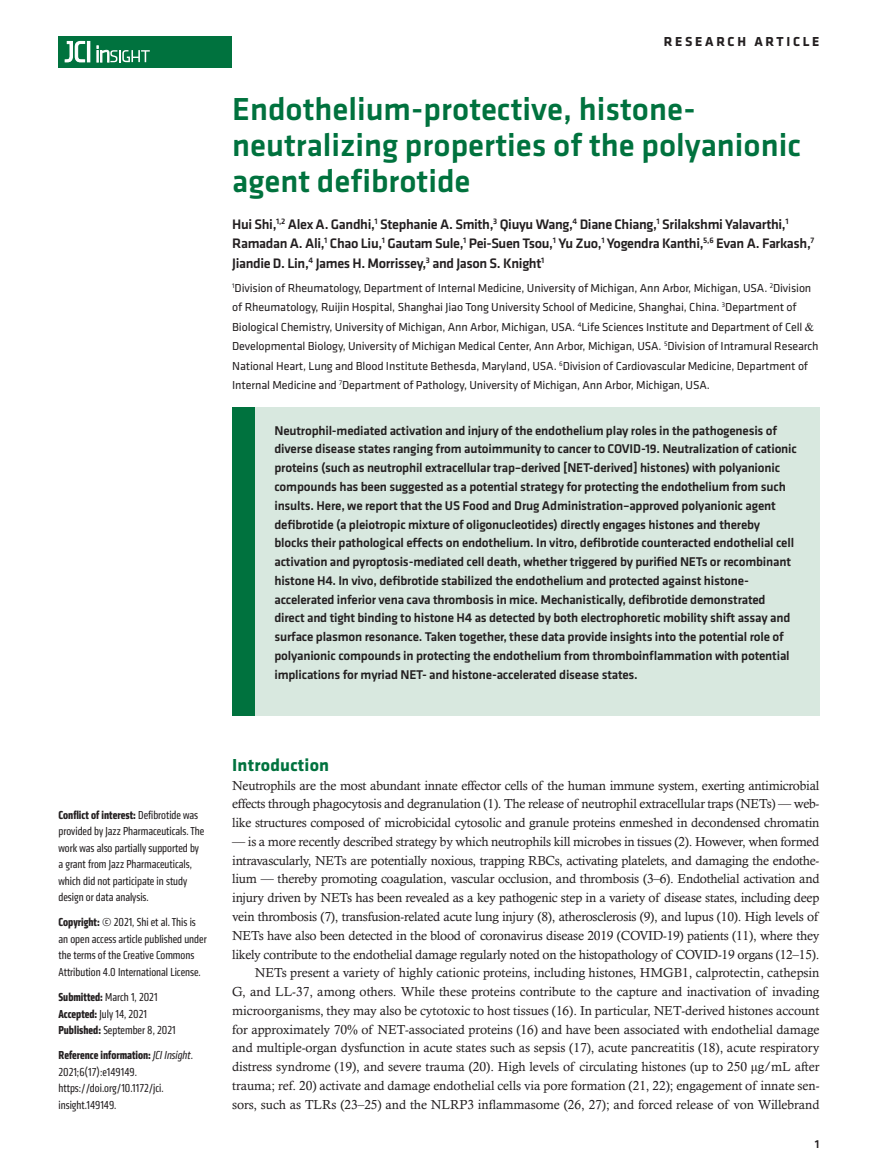
<style>
.page{position:relative;width:878px;height:1175px;background:#fff}
.page>*{position:absolute;margin:0;border:0;box-sizing:border-box;transform-origin:0 0}
.t1{font:500 33px/36px "Klavika Basic";color:#00723e}
.t2{font:700 18px "Klavika";letter-spacing:.01em;color:#00723e}
.t3{font:500 14.25px/19.5px "Klavika Basic";letter-spacing:-.025em;color:#231f20}
.t4{font:700 13.5px "Klavika Basic";letter-spacing:.2em;color:#231f20}
.t5{font:13.2px/18.8px "Calisto MT Std";letter-spacing:-.02em;color:#231f20;text-align:justify}
.t6{font:500 13.2px/18.8px "Klavika Basic";letter-spacing:-.015em;color:#231f20}
.t7{font:12px/19.5px "Klavika";letter-spacing:-.01em;color:#231f20}
.t8{font:condensed 12px/16.5px "Klavika";color:#231f20}
.t9{font:500 12px "Klavika Basic";color:#231f20}
.s1{font-family:"Times New Roman"}
.s2{font-weight:700}
.s3{font-style:italic}
</style>
<div class="page">
<div style="left:59px;top:36px;width:173px;height:31px;background:#00723e"></div>
<hr style="left:87px;top:41px;width:3px;height:21px;background:#fff">
<svg style="left:64px;top:41px;width:21px;height:22px"></svg>
<svg style="left:97px;top:46px;width:53px;height:16px"></svg>
<div style="left:232px;top:408px;width:587px;height:308px;background:#d8e8df"></div>
<div style="left:232px;top:408px;width:22px;height:308px;background:#00723e"></div>
<p class="t4" style="left:663px;top:32px;width:157px">RESEARCH ARTICLE</p>
<h1 class="t1" style="left:232px;top:91px;width:570px">Endothelium-protective, histone&shy;neutralizing properties of the polyanionic agent defibrotide</h1>
<p class="t3" style="left:232px;top:214px;width:583px">Hui Shi,<sup>1,2</sup> Alex A. Gandhi,<sup>1</sup> Stephanie A. Smith,<sup>3</sup> Qiuyu Wang,<sup>4</sup> Diane Chiang,<sup>1</sup> Srilakshmi Yalavarthi,<sup>1<br></sup>Ramadan A. Ali,<sup>1</sup> Chao Liu,<sup>1</sup> Gautam Sule,<sup>1</sup> Pei-Suen Tsou,<sup>1</sup> Yu Zuo,<sup>1</sup> Yogendra Kanthi,<sup>5,6</sup> Evan A. Farkash,<sup>7<br></sup>Jiandie D. Lin,<sup>4</sup> James H. Morrissey,<sup>3</sup> and Jason S. Knight<sup>1</sup></p>
<p class="t7" style="left:232px;top:277px;width:588px"><sup>1</sup>Division of Rheumatology, Department of Internal Medicine, University of Michigan, Ann Arbor, Michigan, USA. <sup>2</sup>Division of Rheumatology, Ruijin Hospital, Shanghai Jiao Tong University School of Medicine, Shanghai, China. <sup>3</sup>Department of Biological Chemistry, University of Michigan, Ann Arbor, Michigan, USA. <sup>4</sup>Life Sciences Institute and Department of Cell <span class="s1">&amp; </span>Developmental Biology, University of Michigan Medical Center, Ann Arbor, Michigan, USA. <sup>5</sup>Division of Intramural Research National Heart, Lung and Blood Institute Bethesda, Maryland, USA. <sup>6</sup>Division of Cardiovascular Medicine, Department of Internal Medicine and <sup>7</sup>Department of Pathology, University of Michigan, Ann Arbor, Michigan, USA.</p>
<p class="t6" style="left:274px;top:420px;width:524px">Neutrophil-mediated activation and injury of the endothelium play roles in the pathogenesis of diverse disease states ranging from autoimmunity to cancer to COVID-19. Neutralization of cationic proteins (such as neutrophil extracellular trap–derived [NET-derived] histones) with polyanionic compounds has been suggested as a potential strategy for protecting the endothelium from such insults. Here, we report that the US Food and Drug Administration–approved polyanionic agent defibrotide (a pleiotropic mixture of oligonucleotides) directly engages histones and thereby blocks their pathological effects on endothelium. In vitro, defibrotide counteracted endothelial cell activation and pyroptosis-mediated cell death, whether triggered by purified NETs or recombinant histone H4. In vivo, defibrotide stabilized the endothelium and protected against histone&shy;accelerated inferior vena cava thrombosis in mice. Mechanistically, defibrotide demonstrated direct and tight binding to histone H4 as detected by both electrophoretic mobility shift assay and surface plasmon resonance. Taken together, these data provide insights into the potential role of polyanionic compounds in protecting the endothelium from thromboinflammation with potential implications for myriad NET- and histone-accelerated disease states.</p>
<p class="t8" style="left:59px;top:806px;width:147px"><span class="s2">Conflict of interest:</span> Defibrotide was provided by Jazz Pharmaceuticals. The work was also partially supported by a grant from Jazz Pharmaceuticals, which did not participate in study design or data analysis.</p>
<p class="t8" style="left:59px;top:914px;width:150px"><span class="s2">Copyright:</span> © 2021, Shi et al. This is an open access article published under the terms of the Creative Commons Attribution 4.0 International License.</p>
<p class="t8" style="left:59px;top:988px;width:119px"><span class="s2">Submitted:</span> March 1, 2021<br><span class="s2">Accepted:</span> July 14, 2021<br><span class="s2">Published:</span> September 8, 2021</p>
<p class="t8" style="left:59px;top:1046px;width:136px"><span class="s2">Reference information:</span> <span class="s3">JCI Insight</span>.<br>2021;6(17):e149149. https://doi.org/10.1172/jci. insight.149149.</p>
<h2 class="t2" style="left:232px;top:752px;width:98px">Introduction</h2>
<p class="t5" style="left:232px;top:775px;width:588px">Neutrophils are the most abundant innate effector cells of the human immune system, exerting antimicrobial effects through phagocytosis and degranulation (1). The release of neutrophil extracellular traps (NETs) — web&shy;like structures composed of microbicidal cytosolic and granule proteins enmeshed in decondensed chromatin</p>
<p class="t5" style="left:232px;top:832px;width:588px;text-align:right">— is a more recently described strategy by which neutrophils kill microbes in tissues (2). However, when formed intravascularly, NETs are potentially noxious, trapping RBCs, activating platelets, and damaging the endothe&shy;lium — thereby promoting coagulation, vascular occlusion, and thrombosis (3–6). Endothelial activation and injury driven by NETs has been revealed as a key pathogenic step in a variety of disease states, including deep vein thrombosis (7), transfusion-related acute lung injury (8), atherosclerosis (9), and lupus (10). High levels of NETs have also been detected in the blood of coronavirus disease 2019 (COVID-19) patients (11), where they likely contribute to the endothelial damage regularly noted on the histopathology of COVID-19 organs (12–15).<br>NETs present a variety of highly cationic proteins, including histones, HMGB1, calprotectin, cathepsin<br>G, and LL-37, among others. While these proteins contribute to the capture and inactivation of invading microorganisms, they may also be cytotoxic to host tissues (16). In particular, NET-derived histones account for approximately 70% of NET-associated proteins (16) and have been associated with endothelial damage and multiple-organ dysfunction in acute states such as sepsis (17), acute pancreatitis (18), acute respiratory distress syndrome (19), and severe trauma (20). High levels of circulating histones (up to 250 <span class="s1">μ</span>g/mL after trauma; ref. 20) activate and damage endothelial cells via pore formation (21, 22); engagement of innate sen&shy;sors, such as TLRs (23–25) and the NLRP3 inflammasome (26, 27); and forced release of von Willebrand</p>
<p class="t9" style="left:814px;top:1135px;width:6px">1</p>
</div>
